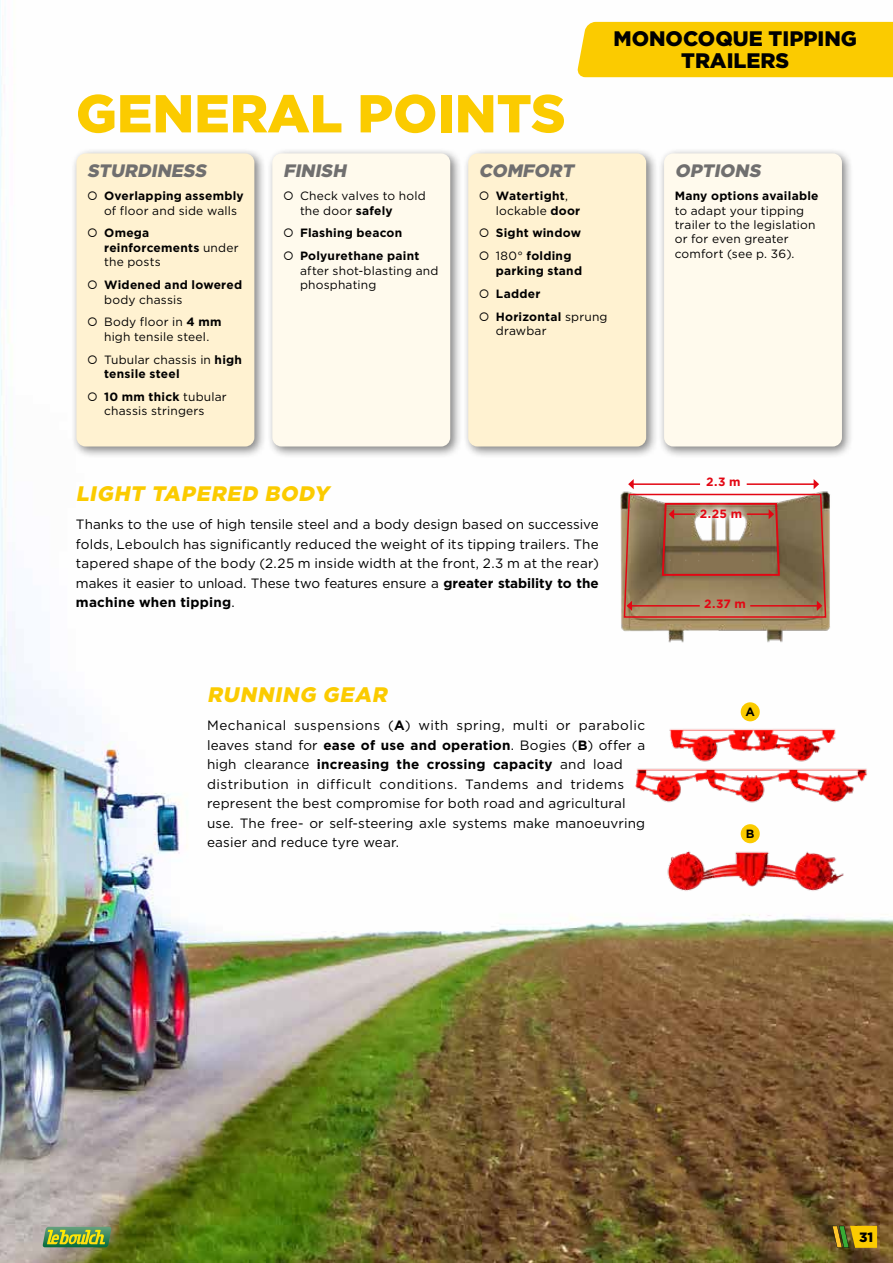
<style>
.page{position:relative;width:893px;height:1263px;background:#fff}
.page>*{position:absolute;margin:0;border:0;box-sizing:border-box;transform-origin:0 0}
.t1{font:900 53.25px "Gotham";color:#fbcb00}
.t2{font:italic 900 21px "Gotham";color:#fbcb00}
.t3{font:900 21px/22.5px "Gotham";color:#000;text-align:center}
.t4{font:italic 900 18px "Gotham";color:#706f6f}
.t5{font:13.5px/19.5px "Gotham";letter-spacing:.015em;color:#000;text-align:justify}
.t6{font:900 13.5px "Gotham";color:#000}
.t7{font:12px/14.4px "Gotham";letter-spacing:.015em;color:#000}
.t8{font:700 12px/23px "Gotham";letter-spacing:.02em;color:#000}
.t9{font:700 12px "Gotham";color:#e30613}
.s1{font-weight:400}
.s2{font-weight:700}
</style>
<div class="page">
<img style="left:0;top:0;width:893px;height:1263px">
<img style="left:607px;top:485px;width:234px;height:159px">
<div style="left:741px;top:702px;width:19px;height:19px;background:#fbcb00;border-radius:50%"></div>
<div style="left:741px;top:824px;width:19px;height:19px;background:#fbcb00;border-radius:50%"></div>
<svg style="left:623px;top:479px;width:204px;height:139px;background:#a3836a"></svg>
<img style="left:664px;top:721px;width:176px;height:41px">
<img style="left:660px;top:843px;width:186px;height:55px">
<img style="left:635px;top:762px;width:234px;height:46px">
<div style="left:577px;top:22px;width:316px;height:55px;background:#fbcb00"></div>
<svg style="left:43px;top:1227px;width:69px;height:20px"></svg>
<svg style="left:832px;top:1226px;width:45px;height:22px"></svg>
<div style="left:71px;top:147px;width:196px;height:311px;background:#000;opacity:.5"></div>
<div style="left:76px;top:153px;width:178px;height:293px;background:#fff2d1;border-radius:9px"></div>
<div style="left:266px;top:147px;width:196px;height:311px;background:#000;opacity:.5"></div>
<div style="left:272px;top:153px;width:178px;height:293px;background:#fffaed;border-radius:9px"></div>
<div style="left:462px;top:147px;width:196px;height:311px;background:#000;opacity:.5"></div>
<div style="left:468px;top:153px;width:178px;height:293px;background:#fff2d1;border-radius:9px"></div>
<div style="left:658px;top:147px;width:196px;height:311px;background:#000;opacity:.5"></div>
<div style="left:664px;top:153px;width:178px;height:293px;background:#fffaed;border-radius:9px"></div>
<svg style="left:692px;top:500px;width:58px;height:26px"></svg>
<h2 class="t3" style="left:613px;top:27px;width:245px">MONOCOQUE TIPPING<br>TRAILERS</h2>
<h1 class="t1" style="left:76px;top:83px;width:491px">GENERAL POINTS</h1>
<h3 class="t4" style="left:87px;top:160px;width:124px">STURDINESS</h3>
<h3 class="t4" style="left:283px;top:160px;width:68px">FINISH</h3>
<h3 class="t4" style="left:479px;top:160px;width:100px">COMFORT</h3>
<h3 class="t4" style="left:675px;top:160px;width:91px">OPTIONS</h3>
<p class="t8" style="left:104px;top:184px;width:141px">Overlapping assembly</p>
<p class="t7" style="left:104px;top:203px;width:134px">of floor and side walls</p>
<p class="t8" style="left:104px;top:226px;width:136px;line-height:14.4px">Omega reinforcements <span class="s1">under the posts</span></p>
<p class="t8" style="left:104px;top:273px;width:140px">Widened and lowered</p>
<p class="t7" style="left:104px;top:288px;width:119px;line-height:23px">body chassis<br>Body floor in <span class="s2">4 mm</span></p>
<p class="t7" style="left:104px;top:325px;width:139px;line-height:23px">high tensile steel.<br>Tubular chassis in <span class="s2">high</span></p>
<p class="t8" style="left:104px;top:362px;width:124px">tensile steel<br>10 mm thick <span class="s1">tubular</span></p>
<p class="t7" style="left:104px;top:404px;width:102px">chassis stringers</p>
<p class="t7" style="left:300px;top:188px;width:127px">Check valves to hold the door <span class="s2">safely</span></p>
<p class="t8" style="left:300px;top:221px;width:121px">Flashing beacon<br>Polyurethane paint</p>
<p class="t7" style="left:300px;top:263px;width:140px">after shot-blasting and phosphating</p>
<p class="t8" style="left:496px;top:188px;width:86px;line-height:14.4px">Watertight<span class="s1">, lockable</span> door</p>
<p class="t8" style="left:496px;top:221px;width:87px">Sight window<br><span class="s1">180°</span> folding</p>
<p class="t8" style="left:496px;top:259px;width:113px">parking stand<br>Ladder<br>Horizontal <span class="s1">sprung</span></p>
<p class="t7" style="left:496px;top:323px;width:52px">drawbar</p>
<p class="t8" style="left:675px;top:184px;width:145px">Many options available</p>
<p class="t7" style="left:675px;top:203px;width:142px">to adapt your tipping trailer to the legislation or for even greater comfort (see p. 36).</p>
<h2 class="t2" style="left:76px;top:482px;width:259px">LIGHT TAPERED BODY</h2>
<p class="t5" style="left:76px;top:515px;width:524px">Thanks to the use of high tensile steel and a body design based on successive folds, Leboulch has significantly reduced the weight of its tipping trailers. The tapered shape of the body (2.25 m inside width at the front, 2.3 m at the rear) makes it easier to unload. These two features ensure a <span class="s2">greater stability to the machine when tipping</span>.</p>
<h2 class="t2" style="left:207px;top:683px;width:185px">RUNNING GEAR</h2>
<p class="t5" style="left:207px;top:715px;width:440px;text-align:left">Mechanical suspensions (<span class="s2">A</span>) with spring, multi or parabolic leaves stand for <span class="s2">ease of use and operation</span>. Bogies (<span class="s2">B</span>) offer a high clearance <span class="s2">increasing the crossing capacity</span> and load distribution in difficult conditions. Tandems and tridems represent the best compromise for both road and agricultural use. The free- or self-steering axle systems make manoeuvring easier and reduce tyre wear.</p>
<p class="t9" style="left:706px;top:475px;width:36px">2.3 m</p>
<p class="t9" style="left:700px;top:507px;width:44px">2.25 m</p>
<p class="t9" style="left:704px;top:597px;width:43px">2.37 m</p>
<p class="t8" style="left:745px;top:700px;width:11px">A</p>
<p class="t8" style="left:746px;top:822px;width:10px">B</p>
<p class="t6" style="left:859px;top:1229px;width:16px">31</p>
</div>
